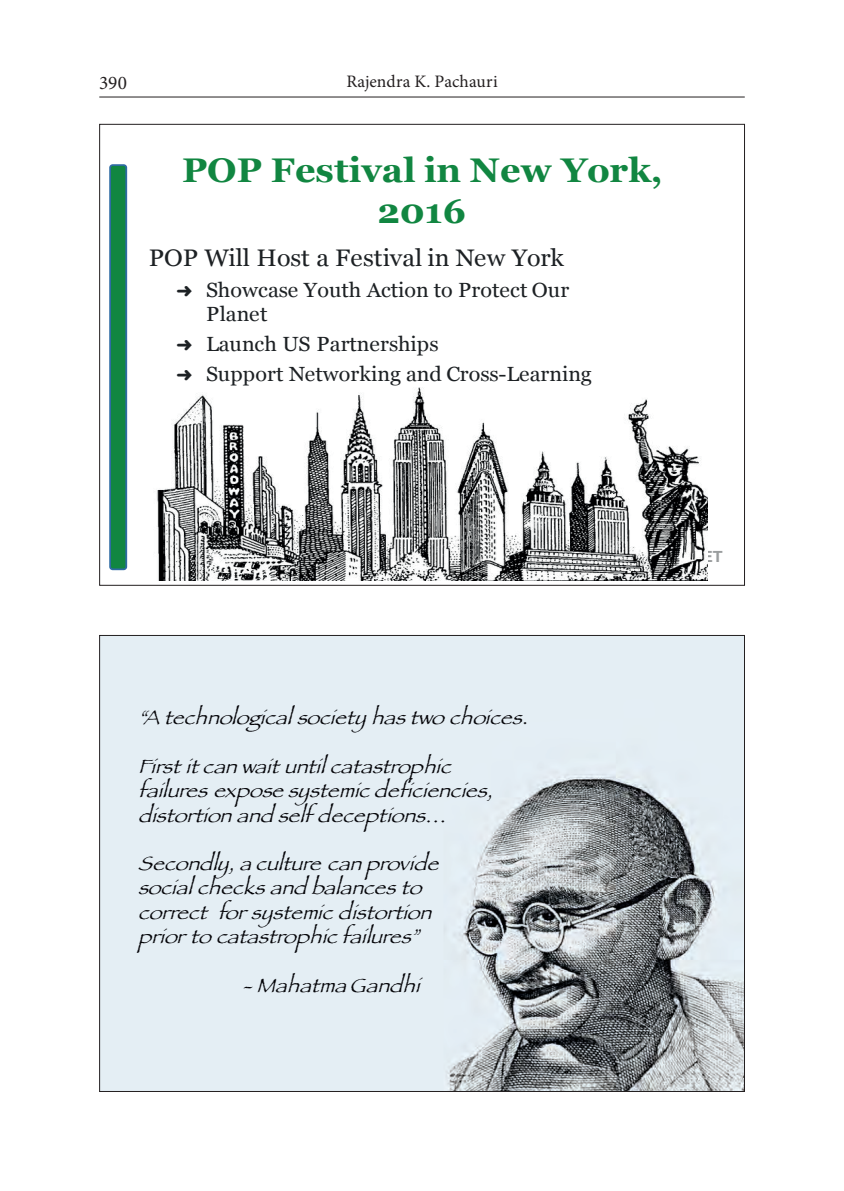
<style>
.page{position:relative;width:844px;height:1191px;background:#fff}
.page>*{position:absolute;margin:0;border:0;box-sizing:border-box;transform-origin:0 0}
.t1{font:700 34.12px/40.9px "Georgia";letter-spacing:.005em;color:#118641;text-align:center;scale:1.05 1}
.t2{font:23.97px "Georgia";letter-spacing:-.005em;color:#1d2124;scale:1.05 1}
.t3{font:20.47px/24px "Georgia";letter-spacing:.005em;color:#1d2124;scale:1.05 1}
.t4{font:italic 20.3px/24.5px "Papyrus";color:#020206;scale:1.06 1}
.t5{font:19.25px "Minion Pro";color:#231f20}
.t6{font:17.5px "Minion Pro";letter-spacing:.005em;color:#231f20}
.s1{font-family:"MS Mincho";font-size:16.28px}
</style>
<div class="page">
<hr style="left:99px;top:97px;width:645px;height:1px;background:#231f20">
<div style="left:110px;top:165px;width:16px;height:404px;background:#118641;border-radius:3px"></div>
<div style="left:109px;top:164px;width:18px;height:406px;border:2px solid #2e6ba3;border-radius:3px"></div>
<img style="left:156px;top:387px;width:551px;height:193px">
<img style="left:101px;top:637px;width:641px;height:452px">
<p class="t5" style="left:99px;top:70px;width:29px">390</p>
<p class="t6" style="left:346px;top:70px;width:153px">Rajendra K. Pachauri</p>
<h1 class="t1" style="left:182px;top:147px;width:459px">POP Festival in New York,<br>2016</h1>
<p class="t2" style="left:149px;top:240px;width:396px">POP Will Host a Festival in New York</p>
<p class="t3" style="left:206px;top:277px;width:347px;text-indent:-30px"><span class="s1">➜</span> Showcase Youth Action to Protect Our<br>Planet</p>
<p class="t3" style="left:176px;top:328px;width:397px;line-height:29.9px"><span class="s1">➜</span> Launch US Partnerships<br><span class="s1">➜</span> Support Networking and Cross-Learning</p>
<p class="t4" style="left:138px;top:705px;width:378px">“Atechnologicalsocietyhastwochoices.</p>
<p class="t4" style="left:138px;top:753px;width:345px">Firstitcanwaituntilcatastrophic failuresexposesystemicdeficiencies, distortionandselfdeceptions…</p>
<p class="t4" style="left:138px;top:850px;width:294px">Secondly,aculturecanprovide socialchecksandbalancesto correctforsystemicdistortion priortocatastrophicfailures”</p>
<p class="t4" style="left:242px;top:972px;width:178px">- MahatmaGandhi</p>
</div>
